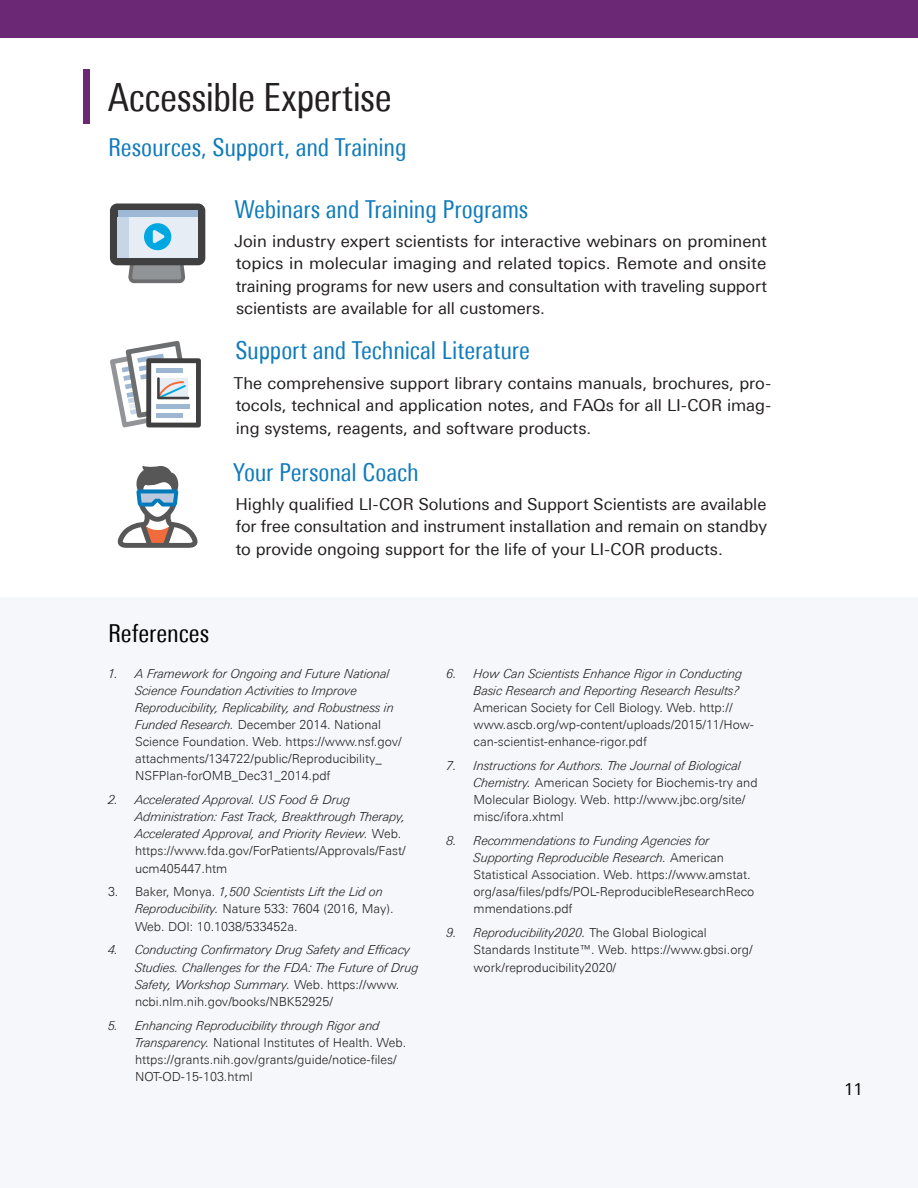
<style>
.page{position:relative;width:918px;height:1188px;background:#fff}
.page>*{position:absolute;margin:0;border:0;box-sizing:border-box;transform-origin:0 0}
.t1{font:condensed 39px "Univers Next Pro";letter-spacing:-.01em;color:#231f20}
.t2{font:condensed 24.75px "Univers Next Pro";letter-spacing:-.005em;color:#107bbb}
.t3{font:condensed 24.75px "Univers Next Pro";color:#000}
.Body{font:16.5px/22.5px "Univers Next Pro";letter-spacing:-.005em;color:#231f20;text-align:justify}
.t4{font:16.5px "Univers Next Pro";color:#040503}
.t5{font:300 12.45px/17.1px "Univers Next Pro";color:#231f20}
.t6{font:italic 300 12.45px/17.1px "Univers Next Pro";color:#231f20}
.s1{font-style:normal}
.s2{font-style:italic}
</style>
<div class="page">
<svg style="left:110px;top:341px;width:91px;height:87px"></svg>
<div style="left:0;top:597px;width:918px;height:591px;background:#f5f7fa"></div>
<div style="left:83px;top:69px;width:7px;height:55px;background:#6a2875"></div>
<div style="left:0;top:0;width:918px;height:37px;background:#6a2875"></div>
<svg style="left:117px;top:466px;width:81px;height:82px"></svg>
<svg style="left:127px;top:265px;width:60px;height:19px"></svg>
<div style="left:110px;top:204px;width:95px;height:61px;background:#404040;border-radius:7px"></div>
<div style="left:118px;top:211px;width:80px;height:47px;background:#e6edf5"></div>
<div style="left:118px;top:211px;width:80px;height:6px;background:#9cb8d4"></div>
<div style="left:118px;top:217px;width:11px;height:41px;background:#c7d6e6"></div>
<div style="left:144px;top:223px;width:27px;height:27px;background:#00a7e1;border-radius:50%"></div>
<svg style="left:153px;top:230px;width:12px;height:14px"></svg>
<h1 class="t1" style="left:108px;top:75px;width:285px">Accessible Expertise</h1>
<h2 class="t2" style="left:108px;top:133px;width:300px">Resources, Support, and Training</h2>
<h2 class="t2" style="left:234px;top:194px;width:296px">Webinars and Training Programs</h2>
<p class="Body" style="left:234px;top:230px;width:534px">Join industry expert scientists for interactive webinars on prominent topics in molecular imaging and related topics. Remote and onsite training programs for new users and consultation with traveling support scientists are available for all customers.</p>
<h2 class="t2" style="left:235px;top:336px;width:296px">Support and Technical Literature</h2>
<p class="Body" style="left:234px;top:372px;width:538px">The comprehensive support library contains manuals, brochures, pro&shy;tocols, technical and application notes, and FAQs for all LI-COR imag&shy;ing systems, reagents, and software products.</p>
<h2 class="t2" style="left:233px;top:457px;width:187px">Your Personal Coach</h2>
<p class="Body" style="left:236px;top:493px;width:533px">Highly qualified LI-COR Solutions and Support Scientists are available for free consultation and instrument installation and remain on standby to provide ongoing support for the life of your LI-COR products.</p>
<h2 class="t3" style="left:108px;top:619px;width:103px">References</h2>
<p class="t6" style="left:135px;top:665px;width:268px;text-indent:-27px">1. A Framework for Ongoing and Future National Science Foundation Activities to Improve Reproducibility, Replicability, and Robustness in Funded Research. <span class="s1">December 2014. National Science Foundation. Web. https://www.nsf.gov/ attachments/134722/public/Reproducibility_ NSFPlan-forOMB_Dec31_2014.pdf</span></p>
<p class="t6" style="left:135px;top:791px;width:272px;text-indent:-27px">2. Accelerated Approval. US Food &amp; Drug Administration: Fast Track, Breakthrough Therapy, Accelerated Approval, and Priority Review. <span class="s1">Web. https://www.fda.gov/ForPatients/Approvals/Fast/ ucm405447.htm</span></p>
<p class="t5" style="left:135px;top:883px;width:260px;text-indent:-27px">3. Baker, Monya. <span class="s2">1,500 Scientists Lift the Lid on<br>Reproducibility.</span> Nature 533: 7604 (2016, May).<br>Web. DOI: 10.1038/533452a.</p>
<p class="t6" style="left:135px;top:941px;width:285px;text-indent:-27px">4. Conducting Confirmatory Drug Safety and Efficacy Studies. Challenges for the FDA: The Future of Drug Safety, Workshop Summary. <span class="s1">Web. https://www. ncbi.nlm.nih.gov/books/NBK52925/</span></p>
<p class="t5" style="left:135px;top:1017px;width:273px;text-indent:-27px"><span class="s2">5. Enhancing Reproducibility through Rigor and Transparency.</span> National Institutes of Health. Web. https://grants.nih.gov/grants/guide/notice-files/ NOT-OD-15-103.html</p>
<p class="t5" style="left:474px;top:665px;width:282px;text-indent:-27px"><span class="s2">6. How Can Scientists Enhance Rigor in Conducting Basic Research and Reporting Research Results?<br></span>American Society for Cell Biology. Web. http:// www.ascb.org/wp-content/uploads/2015/11/How&shy;can-scientist-enhance-rigor.pdf</p>
<p class="t5" style="left:474px;top:757px;width:286px;text-indent:-27px"><span class="s2">7. Instructions for Authors. The Journal of Biological Chemistry.</span> American Society for Biochemis-try and Molecular Biology. Web. http://www.jbc.org/site/ misc/ifora.xhtml</p>
<p class="t5" style="left:474px;top:832px;width:282px;text-indent:-27px"><span class="s2">8. Recommendations to Funding Agencies for Supporting Reproducible Research.</span> American Statistical Association. Web. https://www.amstat. org/asa/files/pdfs/POL-ReproducibleResearchReco mmendations.pdf</p>
<p class="t5" style="left:474px;top:924px;width:281px;text-indent:-27px"><span class="s2">9. Reproducibility2020.</span> The Global Biological<br>Standards Institute™. Web. https://www.gbsi.org/ work/reproducibility2020/</p>
<p class="t4" style="left:844px;top:1080px;width:21px">11</p>
</div>
